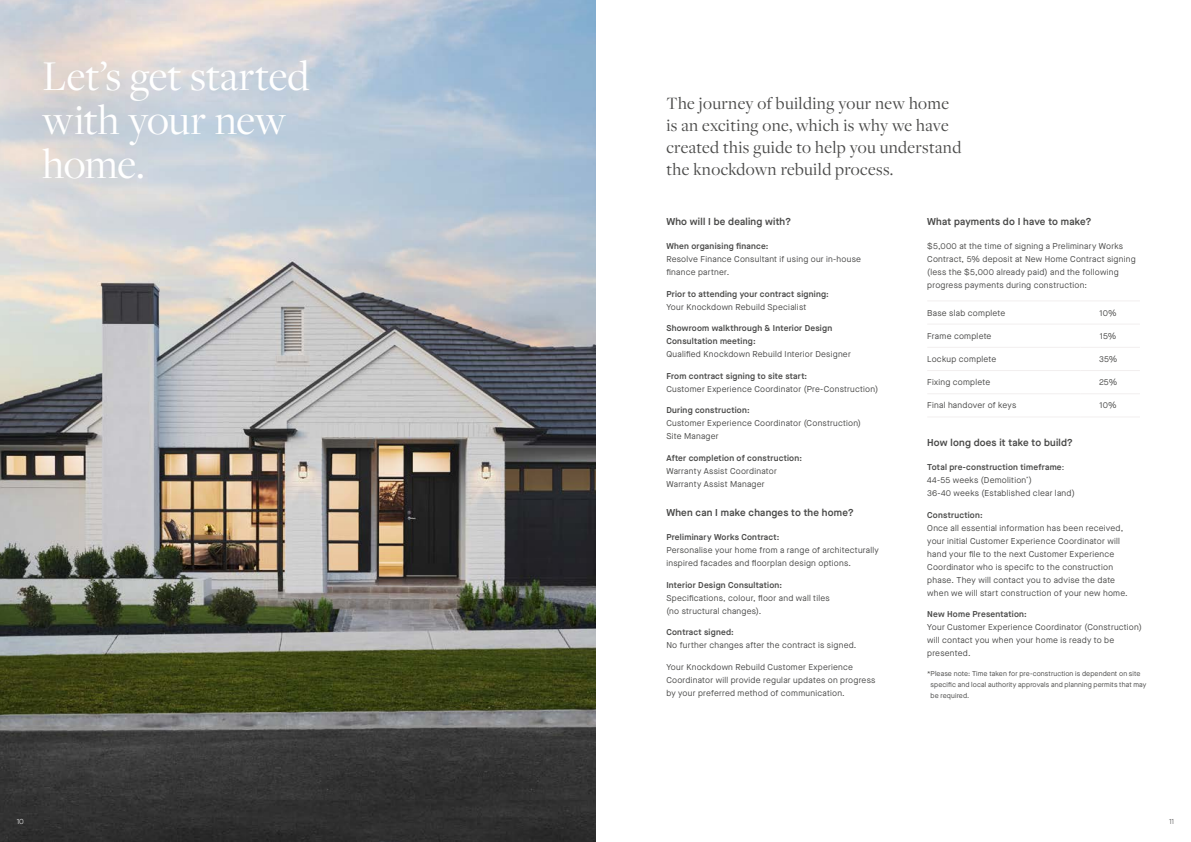
<style>
.page{position:relative;width:1191px;height:842px;background:#fff}
.page>*{position:absolute;margin:0;border:0;box-sizing:border-box;transform-origin:0 0}
.t1{font:44px/44px "Freight Disp Pro";letter-spacing:-.005em;color:#fff}
.t2{font:18px/22px "Freight Disp Pro";letter-spacing:.02em;color:#4a4a49}
.t3{font:600 10px "Maison Neue";letter-spacing:.02em;color:#4a4a49}
.t4{font:8.5px/13px "Maison Neue";letter-spacing:.03em;color:#4a4a49}
.t5{font:600 8.5px/13px "Maison Neue";letter-spacing:.025em;color:#4a4a49}
.t6{font:300 7.5px "Maison Neue";color:#fff}
.t7{font:300 7.5px "Maison Neue";color:#4a4a49}
.t8{font:7px/11px "Maison Neue";letter-spacing:.015em;color:#4a4a49}
.s1{font-weight:600}
</style>
<div class="page">
<img style="left:0;top:0;width:595px;height:842px">
<hr style="left:927px;top:301px;width:153px;height:1px;background:#f2efef">
<hr style="left:1080px;top:301px;width:60px;height:1px;background:#f2efef">
<hr style="left:927px;top:324px;width:153px;height:1px;background:#f2efef">
<hr style="left:1080px;top:324px;width:60px;height:1px;background:#f2efef">
<hr style="left:927px;top:347px;width:153px;height:1px;background:#f2efef">
<hr style="left:1080px;top:347px;width:60px;height:1px;background:#f2efef">
<hr style="left:927px;top:370px;width:153px;height:1px;background:#f2efef">
<hr style="left:1080px;top:370px;width:60px;height:1px;background:#f2efef">
<hr style="left:927px;top:393px;width:153px;height:1px;background:#f2efef">
<hr style="left:1080px;top:393px;width:60px;height:1px;background:#f2efef">
<hr style="left:927px;top:417px;width:153px;height:1px;background:#f2efef">
<hr style="left:1080px;top:417px;width:60px;height:1px;background:#f2efef">
<svg style="left:0;top:0;width:176px;height:204px;background:#d7d5d7"></svg>
<h1 class="t1" style="left:43px;top:52px;width:268px">Let’s get started with your new home.</h1>
<h2 class="t2" style="left:666px;top:91px;width:296px">The journey of building your new home is an exciting one, which is why we have created this guide to help you understand the knockdown rebuild process.</h2>
<p class="t3" style="left:666px;top:214px;width:126px">Who will I be dealing with?</p>
<p class="t5" style="left:666px;top:239px;width:104px">When organising finance:</p>
<p class="t4" style="left:666px;top:253px;width:196px">Resolve Finance Consultant if using our in-house finance partner.</p>
<p class="t5" style="left:666px;top:287px;width:164px">Prior to attending your contract signing:</p>
<p class="t4" style="left:666px;top:300px;width:141px">Your Knockdown Rebuild Specialist</p>
<p class="t5" style="left:666px;top:321px;width:167px">Showroom walkthrough &amp; Interior Design<br>Consultation meeting:</p>
<p class="t4" style="left:666px;top:348px;width:186px">Qualified Knockdown Rebuild Interior Designer</p>
<p class="t5" style="left:666px;top:369px;width:142px">From contract signing to site start:</p>
<p class="t4" style="left:666px;top:382px;width:213px">Customer Experience Coordinator (Pre-Construction)</p>
<p class="t5" style="left:666px;top:403px;width:85px">During construction:</p>
<p class="t4" style="left:666px;top:417px;width:196px">Customer Experience Coordinator (Construction)<br>Site Manager</p>
<p class="t5" style="left:666px;top:451px;width:137px">After completion of construction:</p>
<p class="t4" style="left:666px;top:464px;width:112px">Warranty Assist Coordinator<br>Warranty Assist Manager</p>
<p class="t3" style="left:666px;top:505px;width:189px">When can I make changes to the home?</p>
<p class="t5" style="left:666px;top:530px;width:114px">Preliminary Works Contract:</p>
<p class="t4" style="left:666px;top:544px;width:214px">Personalise your home from a range of architecturally inspired facades and floorplan design options.</p>
<p class="t5" style="left:666px;top:578px;width:117px">Interior Design Consultation:</p>
<p class="t4" style="left:666px;top:591px;width:165px">Specifications, colour, floor and wall tiles (no structural changes).</p>
<p class="t5" style="left:666px;top:625px;width:69px">Contract signed:</p>
<p class="t4" style="left:666px;top:639px;width:192px">No further changes after the contract is signed.</p>
<p class="t4" style="left:666px;top:660px;width:211px">Your Knockdown Rebuild Customer Experience<br>Coordinator will provide regular updates on progress by your preferred method of communication.</p>
<p class="t3" style="left:927px;top:214px;width:166px">What payments do I have to make?</p>
<p class="t4" style="left:927px;top:240px;width:210px">$5,000 at the time of signing a Preliminary Works Contract, 5% deposit at New Home Contract signing (less the $5,000 already paid) and the following progress payments during construction:</p>
<p class="t4" style="left:927px;top:306px;width:80px">Base slab complete</p>
<p class="t4" style="left:1099px;top:306px;width:19px">10%</p>
<p class="t4" style="left:927px;top:329px;width:66px">Frame complete</p>
<p class="t4" style="left:1100px;top:329px;width:18px">15%</p>
<p class="t4" style="left:927px;top:352px;width:71px">Lockup complete</p>
<p class="t4" style="left:1099px;top:352px;width:20px">35%</p>
<p class="t4" style="left:927px;top:376px;width:65px">Fixing complete</p>
<p class="t4" style="left:1099px;top:376px;width:20px">25%</p>
<p class="t4" style="left:927px;top:399px;width:91px">Final handover of keys</p>
<p class="t4" style="left:1099px;top:399px;width:19px">10%</p>
<p class="t3" style="left:927px;top:435px;width:147px">How long does it take to build?</p>
<p class="t4" style="left:927px;top:461px;width:149px"><span class="s1">Total pre-construction timeframe</span>:<br>44-55 weeks (Demolition<sup>*</sup>)<br>36-40 weeks (Established clear land)</p>
<p class="t5" style="left:927px;top:508px;width:57px">Construction:</p>
<p class="t4" style="left:927px;top:521px;width:202px">Once all essential information has been received, your initial Customer Experience Coordinator will hand your file to the next Customer Experience Coordinator who is specifc to the construction phase. They will contact you to advise the date when we will start construction of your new home.</p>
<p class="t5" style="left:927px;top:608px;width:101px">New Home Presentation:</p>
<p class="t4" style="left:927px;top:621px;width:216px">Your Customer Experience Coordinator (Construction) will contact you when your home is ready to be presented.</p>
<p class="t8" style="left:930px;top:668px;width:217px;text-indent:-3px">*Please note: Time taken for pre-construction is dependent on site specific and local authority approvals and planning permits that may be required.</p>
<p class="t6" style="left:17px;top:816px;width:9px">10</p>
<p class="t7" style="left:1169px;top:816px;width:7px">11</p>
</div>
